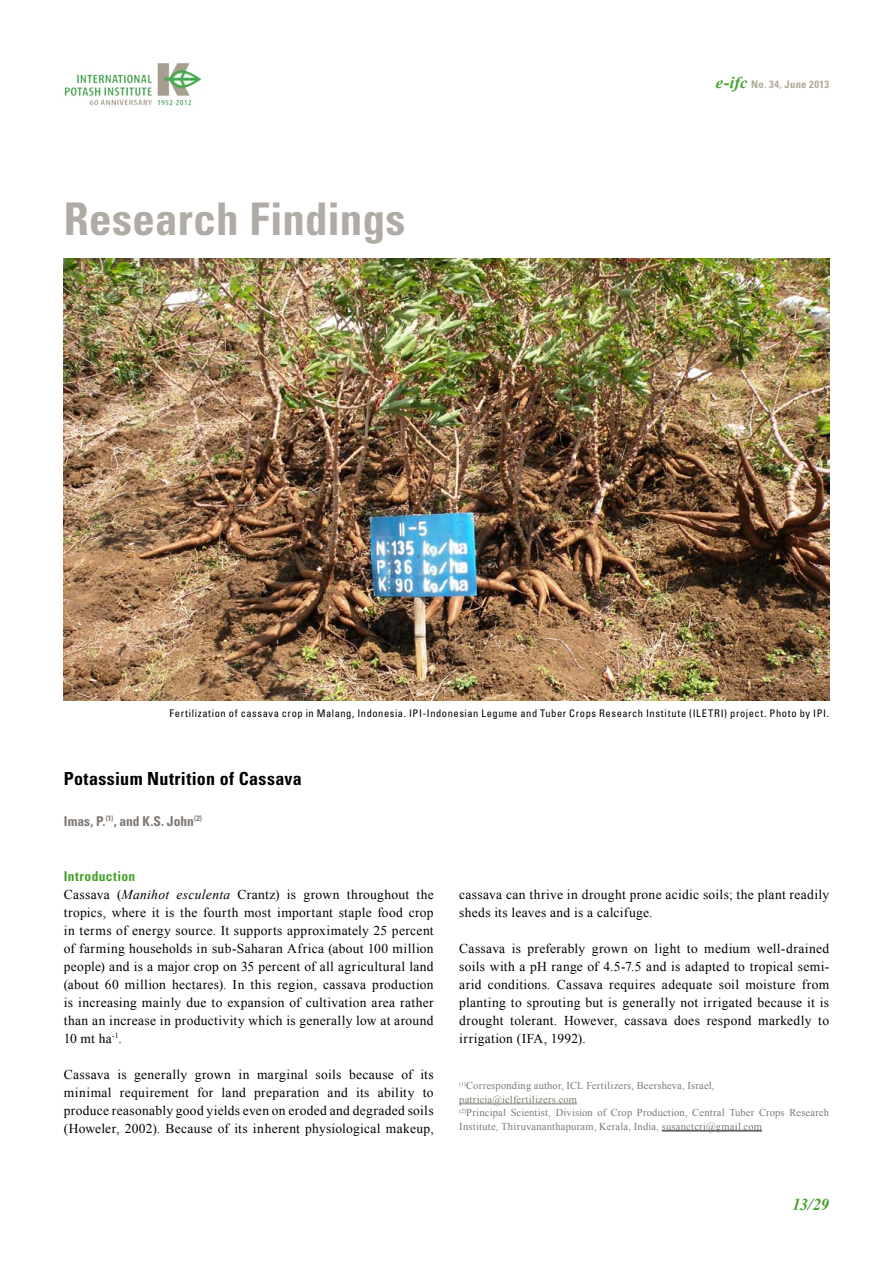
<style>
.page{position:relative;width:893px;height:1263px;background:#fff}
.page>*{position:absolute;margin:0;border:0;box-sizing:border-box;transform-origin:0 0}
.t1{font:700 condensed 45px "Univers LT Std";letter-spacing:.005em;color:#b0aba5}
.t2{font:700 condensed 18px "Univers LT Std";letter-spacing:.02em;color:#000}
.t3{font:italic 700 16.5px "Times New Roman";color:#44a12b}
.t4{font:13.5px/18px "Times New Roman";letter-spacing:.025em;color:#000;text-align:justify}
.t5{font:700 condensed 13.5px "Univers LT Std";letter-spacing:.005em;color:#7e7870}
.t6{font:700 condensed 13.5px "Univers LT Std";letter-spacing:.03em;color:#44a12b}
.t7{font:10.5px/13.5px "Times New Roman";letter-spacing:.02em;color:#7e7870}
.t8{font:condensed 10.5px "Univers LT Std";letter-spacing:.055em;color:#000}
.t9{font:700 condensed 10.5px "Univers LT Std";letter-spacing:.035em;color:#b2a998}
.s1{font-family:"Times New Roman";font-style:italic;font-stretch:normal;font-size:16.5px;color:#44a12b}
.s2{font-style:italic}
</style>
<div class="page">
<img style="left:64px;top:259px;width:765px;height:441px">
<hr style="left:459px;top:1103px;width:118px;height:1px;background:#7e7870">
<hr style="left:662px;top:1130px;width:100px;height:1px;background:#000">
<img style="left:64px;top:63px;width:137px;height:43px">
<h1 class="t1" style="left:64px;top:191px;width:343px">Research Findings</h1>
<p class="t9" style="left:716px;top:78px;width:115px"><span class="s1">e-ifc</span> No. 34, June 2013</p>
<p class="t8" style="left:169px;top:706px;width:661px">Fertilization of cassava crop in Malang, Indonesia. IPI-Indonesian Legume and Tuber Crops Research Institute (ILETRI) project. Photo by IPI.</p>
<h2 class="t2" style="left:64px;top:768px;width:240px">Potassium Nutrition of Cassava</h2>
<p class="t5" style="left:64px;top:812px;width:140px">Imas, P.<sup>(1)</sup>, and K.S. John<sup>(2)</sup></p>
<p class="t6" style="left:64px;top:868px;width:73px">Introduction</p>
<p class="t4" style="left:64px;top:885px;width:371px">Cassava (<span class="s2">Manihot esculenta</span> Crantz) is grown throughout the tropics, where it is the fourth most important staple food crop in terms of energy source. It supports approximately 25 percent of farming households in sub-Saharan Africa (about 100 million people) and is a major crop on 35 percent of all agricultural land (about 60 million hectares). In this region, cassava production is increasing mainly due to expansion of cultivation area rather than an increase in productivity which is generally low at around 10 mt ha<sup>-1</sup>.</p>
<p class="t4" style="left:64px;top:1065px;width:371px">Cassava is generally grown in marginal soils because of its minimal requirement for land preparation and its ability to produce reasonably good yields even on eroded and degraded soils (Howeler, 2002). Because of its inherent physiological makeup,</p>
<p class="t4" style="left:459px;top:886px;width:372px">cassava can thrive in drought prone acidic soils; the plant readily sheds its leaves and is a calcifuge.</p>
<p class="t4" style="left:459px;top:940px;width:371px">Cassava is preferably grown on light to medium well-drained soils with a pH range of 4.5-7.5 and is adapted to tropical semi&shy;arid conditions. Cassava requires adequate soil moisture from planting to sprouting but is generally not irrigated because it is drought tolerant. However, cassava does respond markedly to irrigation (IFA, 1992).</p>
<p class="t7" style="left:459px;top:1079px;width:371px"><sup>(1)</sup>Corresponding author, ICL Fertilizers, Beersheva, Israel, patricia@iclfertilizers.com<br><sup>(2)</sup>Principal Scientist, Division of Crop Production, Central Tuber Crops Research Institute, Thiruvananthapuram, Kerala, India, susanctcri@gmail.com</p>
<p class="t3" style="left:792px;top:1193px;width:39px">13/29</p>
</div>
